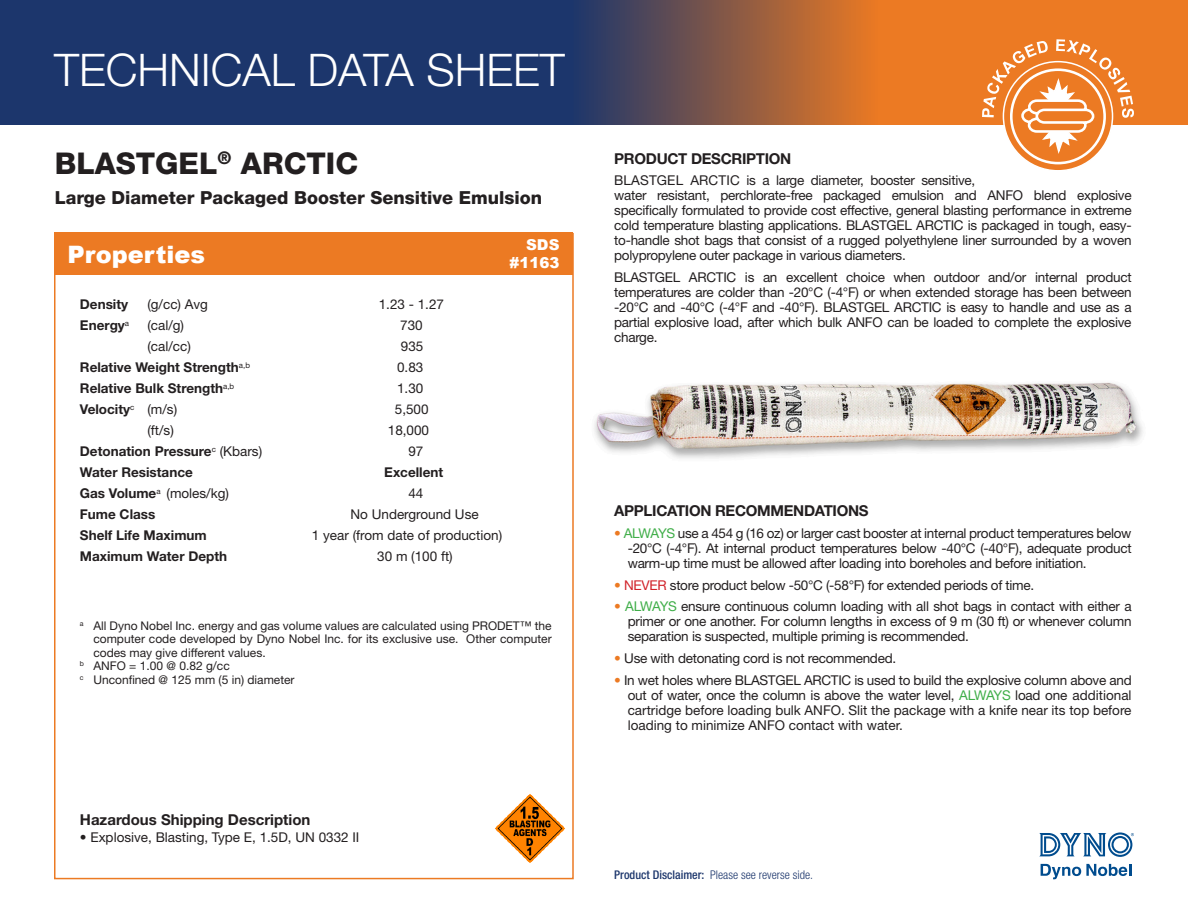
<style>
.page{position:relative;width:1188px;height:918px;background:#fff}
.page>*{position:absolute;margin:0;border:0;box-sizing:border-box;transform-origin:0 0}
.t1{font:300 45px "Helvetica Neue LT Std";color:#fff}
.t2{font:800 30px "Helvetica Neue LT Std";color:#231f20}
.t3{font:900 24px "Arial";color:#fff}
._2__Product_Definiti{font:800 18px "Helvetica Neue LT Std";color:#231f20}
.Heading_1{font:700 15px "Helvetica Neue LT Std";letter-spacing:-.02em;color:#231f20}
.Heading_1-2{font:700 15px "Helvetica Neue LT Std";color:#231f20}
.t4{font:900 15px "Arial";color:#fff}
.Heading_1-3{font:13.5px/15px "Helvetica Neue LT Std";letter-spacing:-.02em;color:#231f20;text-align:justify}
.Tekniske_spek__10_pk{font:700 13.5px "Helvetica Neue LT Std";color:#231f20}
.Tekniske_spek__10_pk-2{font:13.5px "Helvetica Neue LT Std";color:#231f20}
.Brødtekst__Left_10_p{font:13.5px "Helvetica Neue LT Std";color:#231f20}
.Brødtekst__Left_10_p-2{font:700 13.5px "Helvetica Neue LT Std";color:#231f20}
.Heading_1-4{font:13.5px "Helvetica Neue LT Std";color:#231f20}
.Tabelltekst__Left_9{font:12px/13.5px "Helvetica Neue LT Std";color:#231f20;text-align:justify}
.Heading_1-5{font:12px "Helvetica Neue LT Std";color:#231f20}
.t5{font:300 condensed 12px "Helvetica Neue LT Std";color:#1c366c}
.s1{font-weight:400}
.s2{font-weight:700}
.s3{color:#ec7a23}
.s4{color:#40ae49}
.s5{color:#d1232a}
.s6{font-weight:500}
</style>
<div class="page">
<svg style="left:1039px;top:832px;width:95px;height:25px"></svg>
<svg style="left:1041px;top:864px;width:90px;height:15px"></svg>
<div style="left:0;top:0;width:1188px;height:124px;background:#1c366c"></div>
<svg style="left:586px;top:0;width:602px;height:124px;background:#b26736"></svg>
<svg style="left:982px;top:39px;width:152px;height:131px"></svg>
<div style="left:54px;top:233px;width:519px;height:42px;background:#ec7a23"></div>
<img style="left:594px;top:382px;width:549px;height:77px">
<img style="left:495px;top:794px;width:70px;height:69px">
<h1 class="t1" style="left:54px;top:43px;width:512px">TECHNICAL DATA SHEET</h1>
<p class="t2" style="left:55px;top:146px;width:305px">BLASTGEL<sup>®</sup> ARCTIC</p>
<p class="_2__Product_Definiti" style="left:55px;top:187px;width:489px">Large Diameter Packaged Booster Sensitive Emulsion</p>
<p class="t3" style="left:68px;top:237px;width:139px">Properties</p>
<p class="t4" style="left:526px;top:234px;width:35px">SDS</p>
<p class="t4" style="left:510px;top:252px;width:51px">#1163</p>
<p class="Brødtekst__Left_10_p-2" style="left:80px;top:296px;width:50px">Density</p>
<p class="Brødtekst__Left_10_p" style="left:147px;top:297px;width:62px">(g/cc) Avg</p>
<p class="Brødtekst__Left_10_p" style="left:379px;top:297px;width:67px">1.23 - 1.27</p>
<p class="Brødtekst__Left_10_p-2" style="left:80px;top:317px;width:51px">Energy<sup>a</sup></p>
<p class="Brødtekst__Left_10_p" style="left:147px;top:318px;width:38px">(cal/g)</p>
<p class="Brødtekst__Left_10_p" style="left:400px;top:318px;width:24px">730</p>
<p class="Tekniske_spek__10_pk-2" style="left:147px;top:339px;width:45px">(cal/cc)</p>
<p class="Tekniske_spek__10_pk-2" style="left:401px;top:339px;width:24px">935</p>
<p class="Tekniske_spek__10_pk" style="left:80px;top:359px;width:172px">Relative Weight Strength<sup>a,b</sup></p>
<p class="Tekniske_spek__10_pk-2" style="left:397px;top:360px;width:28px">0.83</p>
<p class="Tekniske_spek__10_pk" style="left:80px;top:380px;width:156px">Relative Bulk Strength<sup>a,b</sup></p>
<p class="Tekniske_spek__10_pk-2" style="left:397px;top:381px;width:28px">1.30</p>
<p class="Tekniske_spek__10_pk" style="left:80px;top:401px;width:99px">Velocity<sup>c</sup> <span class="s1">(m/s)</span></p>
<p class="Tekniske_spek__10_pk-2" style="left:395px;top:402px;width:35px">5,500</p>
<p class="Tekniske_spek__10_pk-2" style="left:147px;top:423px;width:28px">(ft/s)</p>
<p class="Tekniske_spek__10_pk-2" style="left:388px;top:423px;width:43px">18,000</p>
<p class="Tekniske_spek__10_pk" style="left:80px;top:443px;width:184px">Detonation Pressure<sup>c</sup> <span class="s1">(Kbars)</span></p>
<p class="Tekniske_spek__10_pk-2" style="left:408px;top:444px;width:17px">97</p>
<p class="Tekniske_spek__10_pk" style="left:80px;top:464px;width:114px">Water Resistance</p>
<p class="Tekniske_spek__10_pk" style="left:384px;top:464px;width:60px">Excellent</p>
<p class="Tekniske_spek__10_pk-2" style="left:80px;top:486px;width:151px"><span class="s2">Gas Volume</span><sup>a</sup> (moles/kg)</p>
<p class="Tekniske_spek__10_pk-2" style="left:408px;top:486px;width:17px">44</p>
<p class="Tekniske_spek__10_pk" style="left:80px;top:506px;width:77px">Fume Class</p>
<p class="Tekniske_spek__10_pk-2" style="left:351px;top:507px;width:130px">No Underground Use</p>
<p class="Brødtekst__Left_10_p-2" style="left:80px;top:527px;width:128px">Shelf Life Maximum</p>
<p class="Brødtekst__Left_10_p" style="left:312px;top:528px;width:192px">1 year (from date of production)</p>
<p class="Brødtekst__Left_10_p-2" style="left:80px;top:548px;width:149px">Maximum Water Depth</p>
<p class="Brødtekst__Left_10_p" style="left:377px;top:549px;width:77px">30 m (100 ft)</p>
<p class="Tabelltekst__Left_9" style="left:93px;top:618px;width:460px;text-indent:-14px"><sup>a</sup> All Dyno Nobel Inc. energy and gas volume values are calculated using PRODET™ the computer code developed by Dyno Nobel Inc. for its exclusive use. Other computer codes may give different values.</p>
<p class="Heading_1-5" style="left:80px;top:659px;width:151px"><sup>b</sup> ANFO = 1.00 @ 0.82 g/cc</p>
<p class="Heading_1-5" style="left:80px;top:672px;width:216px"><sup>c</sup> Unconfined @ 125 mm (5 in) diameter</p>
<p class="Heading_1-2" style="left:80px;top:811px;width:232px">Hazardous Shipping Description</p>
<p class="Heading_1-4" style="left:80px;top:829px;width:281px">• Explosive, Blasting, Type E, 1.5D, UN 0332 II</p>
<p class="Heading_1" style="left:614px;top:149px;width:179px">PRODUCT DESCRIPTION</p>
<p class="Heading_1-3" style="left:614px;top:173px;width:519px;text-align:left">BLASTGEL ARCTIC is a large diameter, booster sensitive,<br>water resistant, perchlorate-free packaged emulsion and ANFO blend explosive specifically formulated to provide cost effective, general blasting performance in extreme cold temperature blasting applications. BLASTGEL ARCTIC is packaged in tough, easy&shy;to-handle shot bags that consist of a rugged polyethylene liner surrounded by a woven polypropylene outer package in various diameters.</p>
<p class="Heading_1-3" style="left:614px;top:270px;width:519px">BLASTGEL ARCTIC is an excellent choice when outdoor and/or internal product temperatures are colder than -20°C (-4°F) or when extended storage has been between -20°C and -40°C (-4°F and -40°F). BLASTGEL ARCTIC is easy to handle and use as a partial explosive load, after which bulk ANFO can be loaded to complete the explosive charge.</p>
<p class="Heading_1" style="left:614px;top:501px;width:256px">APPLICATION RECOMMENDATIONS</p>
<p class="Heading_1-3" style="left:628px;top:525px;width:505px;text-indent:-14px"><span class="s3">•</span> <span class="s4">ALWAYS</span> use a 454 g (16 oz) or larger cast booster at internal product temperatures below -20°C (-4°F). At internal product temperatures below -40°C (-40°F), adequate product warm-up time must be allowed after loading into boreholes and before initiation.</p>
<p class="Heading_1-3" style="left:614px;top:577px;width:421px"><span class="s3">•</span> <span class="s5">NEVER</span> store product below -50°C (-58°F) for extended periods of time.</p>
<p class="Heading_1-3" style="left:628px;top:599px;width:505px;text-indent:-14px"><span class="s3">•</span> <span class="s4">ALWAYS</span> ensure continuous column loading with all shot bags in contact with either a primer or one another. For column lengths in excess of 9 m (30 ft) or whenever column separation is suspected, multiple priming is recommended.</p>
<p class="Heading_1-3" style="left:614px;top:651px;width:283px"><span class="s3">•</span> Use with detonating cord is not recommended.</p>
<p class="Heading_1-3" style="left:628px;top:672px;width:505px;text-indent:-14px"><span class="s3">•</span> In wet holes where BLASTGEL ARCTIC is used to build the explosive column above and out of water, once the column is above the water level, <span class="s4">ALWAYS</span> load one additional cartridge before loading bulk ANFO. Slit the package with a knife near its top before loading to minimize ANFO contact with water.</p>
<p class="t5" style="left:614px;top:868px;width:200px"><span class="s6">Product Disclaimer:</span> Please see reverse side.</p>
</div>
